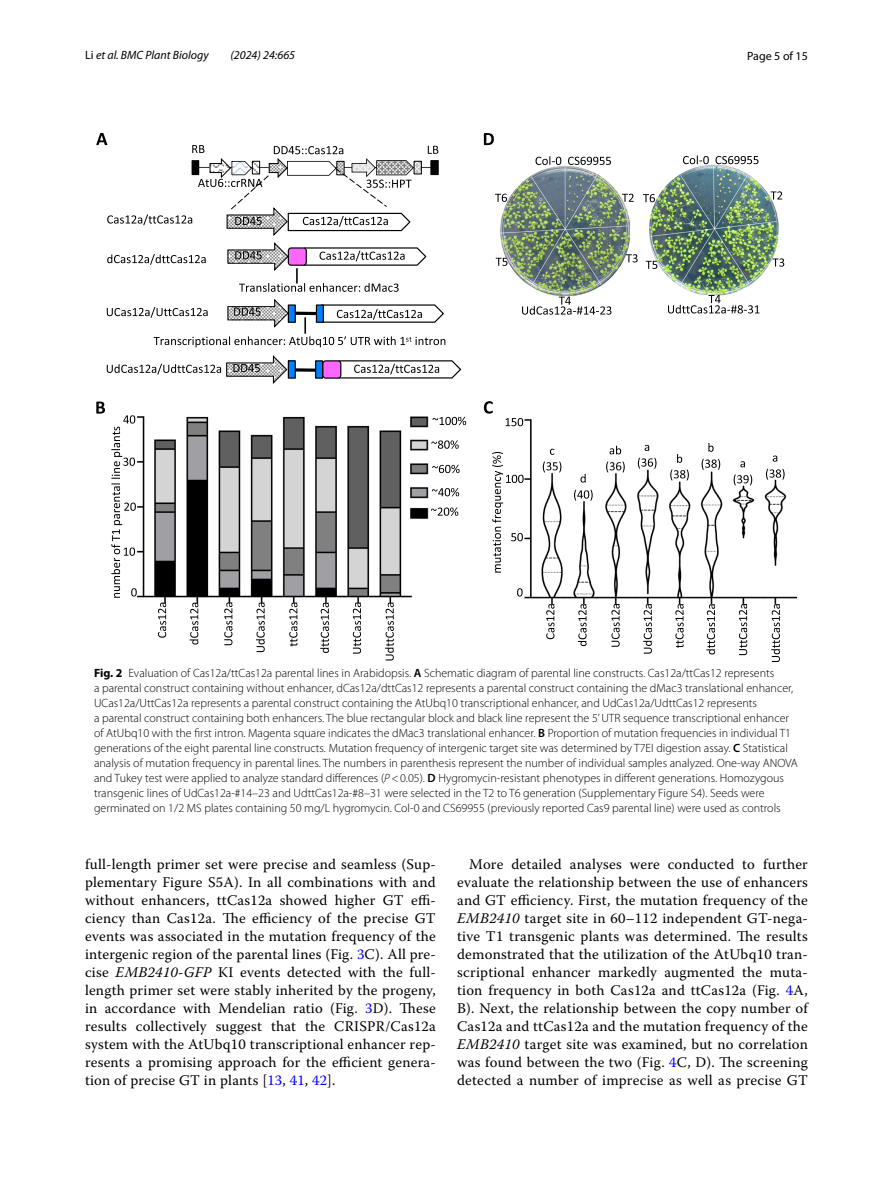
<style>
.page{position:relative;width:893px;height:1187px;background:#fff}
.page>*{position:absolute;margin:0;border:0;box-sizing:border-box;transform-origin:0 0}
.t1{font:14.7px/18px "Warnock Pro";letter-spacing:.015em;color:#000;text-align:justify}
.t2{font:300 12px/15px "Myriad Pro";color:#000}
.t3{font:italic 12px "Myriad Pro";color:#000}
.t4{font:12px "Myriad Pro";color:#000}
.s1{font-style:normal}
.s2{font-weight:700}
.s3{font-weight:600}
.s4{font-style:italic}
.s5{color:#00f}
</style>
<div class="page">
<img style="left:137px;top:159px;width:660px;height:444px">
<svg style="left:484px;top:401px;width:9px;height:12px"></svg>
<svg style="left:517px;top:588px;width:6px;height:8px"></svg>
<svg style="left:739px;top:604px;width:8px;height:51px"></svg>
<svg style="left:706px;top:604px;width:9px;height:50px"></svg>
<svg style="left:771px;top:604px;width:9px;height:58px"></svg>
<svg style="left:675px;top:604px;width:9px;height:44px"></svg>
<svg style="left:643px;top:604px;width:9px;height:49px"></svg>
<svg style="left:611px;top:604px;width:9px;height:42px"></svg>
<svg style="left:578px;top:604px;width:9px;height:42px"></svg>
<svg style="left:546px;top:604px;width:8px;height:35px"></svg>
<svg style="left:506px;top:418px;width:17px;height:8px"></svg>
<svg style="left:773px;top:455px;width:4px;height:6px"></svg>
<svg style="left:766px;top:468px;width:19px;height:11px"></svg>
<svg style="left:740px;top:461px;width:5px;height:6px"></svg>
<svg style="left:734px;top:474px;width:18px;height:11px"></svg>
<svg style="left:645px;top:445px;width:4px;height:6px"></svg>
<svg style="left:638px;top:457px;width:18px;height:11px"></svg>
<svg style="left:609px;top:445px;width:12px;height:9px"></svg>
<svg style="left:606px;top:461px;width:19px;height:11px"></svg>
<svg style="left:677px;top:454px;width:5px;height:9px"></svg>
<svg style="left:670px;top:469px;width:19px;height:11px"></svg>
<svg style="left:708px;top:443px;width:6px;height:9px"></svg>
<svg style="left:702px;top:459px;width:18px;height:11px"></svg>
<svg style="left:550px;top:448px;width:4px;height:7px"></svg>
<svg style="left:543px;top:461px;width:18px;height:11px"></svg>
<svg style="left:580px;top:474px;width:6px;height:8px"></svg>
<svg style="left:574px;top:489px;width:19px;height:11px"></svg>
<svg style="left:492px;top:452px;width:32px;height:120px"></svg>
<svg style="left:484px;top:133px;width:10px;height:12px"></svg>
<svg style="left:96px;top:133px;width:369px;height:252px"></svg>
<div style="left:288px;top:304px;width:8px;height:19px;background:#0080ff;border:1px solid #000"></div>
<div style="left:288px;top:248px;width:18px;height:17px;background:#f6f;border-radius:3px"></div>
<div style="left:288px;top:247px;width:19px;height:19px;border:1px solid #000;border-radius:3px"></div>
<svg style="left:96px;top:401px;width:9px;height:12px"></svg>
<div style="left:316px;top:304px;width:8px;height:19px;background:#0080ff;border:1px solid #000"></div>
<svg style="left:683px;top:155px;width:26px;height:9px"></svg>
<svg style="left:715px;top:156px;width:43px;height:8px"></svg>
<svg style="left:643px;top:194px;width:12px;height:8px"></svg>
<svg style="left:771px;top:191px;width:11px;height:8px"></svg>
<svg style="left:646px;top:261px;width:11px;height:8px"></svg>
<svg style="left:773px;top:258px;width:11px;height:9px"></svg>
<svg style="left:668px;top:295px;width:91px;height:18px"></svg>
<svg style="left:535px;top:156px;width:26px;height:9px"></svg>
<svg style="left:568px;top:157px;width:43px;height:8px"></svg>
<svg style="left:622px;top:194px;width:12px;height:8px"></svg>
<svg style="left:626px;top:254px;width:12px;height:8px"></svg>
<svg style="left:496px;top:258px;width:11px;height:8px"></svg>
<svg style="left:495px;top:194px;width:12px;height:8px"></svg>
<svg style="left:522px;top:296px;width:89px;height:18px"></svg>
<svg style="left:431px;top:440px;width:28px;height:9px"></svg>
<svg style="left:432px;top:464px;width:28px;height:9px"></svg>
<svg style="left:432px;top:488px;width:27px;height:8px"></svg>
<svg style="left:431px;top:507px;width:27px;height:9px"></svg>
<svg style="left:433px;top:416px;width:33px;height:9px"></svg>
<svg style="left:353px;top:602px;width:8px;height:51px"></svg>
<svg style="left:320px;top:602px;width:9px;height:51px"></svg>
<svg style="left:385px;top:602px;width:9px;height:58px"></svg>
<svg style="left:289px;top:602px;width:8px;height:44px"></svg>
<svg style="left:256px;top:602px;width:9px;height:50px"></svg>
<svg style="left:224px;top:602px;width:8px;height:43px"></svg>
<svg style="left:190px;top:602px;width:8px;height:42px"></svg>
<svg style="left:158px;top:602px;width:8px;height:35px"></svg>
<svg style="left:111px;top:415px;width:26px;height:182px"></svg>
<p class="t3" style="left:85px;top:48px;width:125px"><span class="s1">Li</span> et al. BMC Plant Biology</p>
<p class="t3" style="left:230px;top:48px;width:66px">(2024) 24:665</p>
<p class="t4" style="left:747px;top:48px;width:62px">Page 5 of 15</p>
<p class="t2" style="left:94px;top:665px;width:705px"><span class="s2">Fig. 2</span> Evaluation of Cas12a/ttCas12a parental lines in Arabidopsis. <span class="s3">A</span> Schematic diagram of parental line constructs. Cas12a/ttCas12 represents<br>a parental construct containing without enhancer, dCas12a/dttCas12 represents a parental construct containing the dMac3 translational enhancer, UCas12a/UttCas12a represents a parental construct containing the AtUbq10 transcriptional enhancer, and UdCas12a/UdttCas12 represents<br>a parental construct containing both enhancers. The blue rectangular block and black line represent the 5’ UTR sequence transcriptional enhancer of AtUbq10 with the first intron. Magenta square indicates the dMac3 translational enhancer. <span class="s3">B</span> Proportion of mutation frequencies in individual T1 generations of the eight parental line constructs. Mutation frequency of intergenic target site was determined by T7EI digestion assay. <span class="s3">C</span> Statistical analysis of mutation frequency in parental lines. The numbers in parenthesis represent the number of individual samples analyzed. One-way ANOVA and Tukey test were applied to analyze standard differences (<span class="s4">P</span>&lt;0.05). <span class="s3">D</span> Hygromycin-resistant phenotypes in different generations. Homozygous transgenic lines of UdCas12a-#14–23 and UdttCas12a-#8–31 were selected in the T2 to T6 generation (Supplementary Figure S4). Seeds were germinated on 1/2 MS plates containing 50 mg/L hygromycin. Col-0 and CS69955 (previously reported Cas9 parental line) were used as controls</p>
<p class="t1" style="left:85px;top:855px;width:352px">full-length primer set were precise and seamless (Sup&shy;plementary Figure S5A). In all combinations with and without enhancers, ttCas12a showed higher GT effi&shy;ciency than Cas12a. The efficiency of the precise GT events was associated in the mutation frequency of the intergenic region of the parental lines (Fig. <span class="s5">3</span>C). All pre&shy;cise <span class="s4">EMB2410</span>-<span class="s4">GFP</span> KI events detected with the full&shy;length primer set were stably inherited by the progeny, in accordance with Mendelian ratio (Fig. <span class="s5">3</span>D). These results collectively suggest that the CRISPR/Cas12a system with the AtUbq10 transcriptional enhancer rep&shy;resents a promising approach for the efficient genera&shy;tion of precise GT in plants [<span class="s5">13</span>, <span class="s5">41</span>, <span class="s5">42</span>].</p>
<p class="t1" style="left:457px;top:855px;width:352px;text-indent:12px">More detailed analyses were conducted to further evaluate the relationship between the use of enhancers and GT efficiency. First, the mutation frequency of the <span class="s4">EMB2410</span> target site in 60–112 independent GT-nega&shy;tive T1 transgenic plants was determined. The results demonstrated that the utilization of the AtUbq10 tran&shy;scriptional enhancer markedly augmented the muta&shy;tion frequency in both Cas12a and ttCas12a (Fig. <span class="s5">4</span>A, B). Next, the relationship between the copy number of Cas12a and ttCas12a and the mutation frequency of the <span class="s4">EMB2410</span> target site was examined, but no correlation was found between the two (Fig. <span class="s5">4</span>C, D). The screening detected a number of imprecise as well as precise GT</p>
</div>
